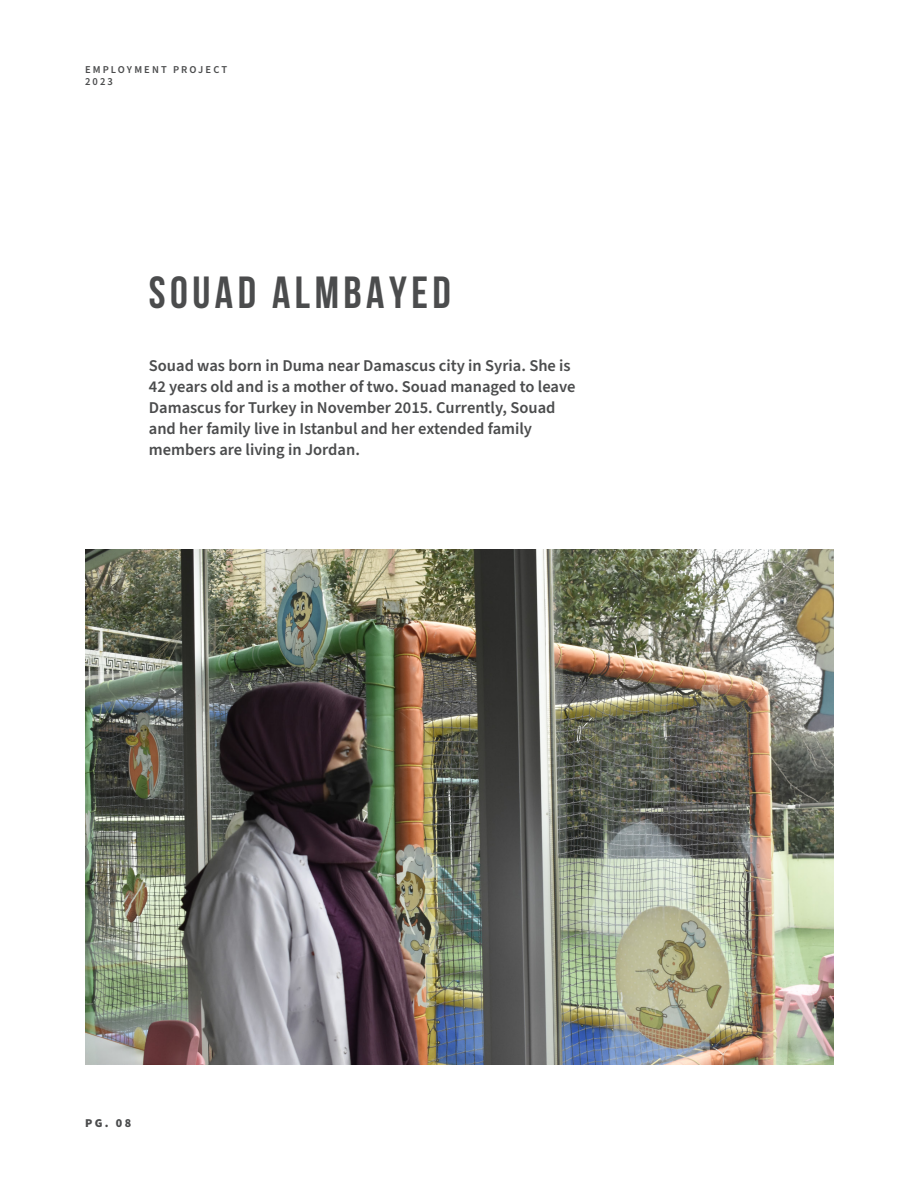
<style>
.page{position:relative;width:918px;height:1188px;background:#fff}
.page>*{position:absolute;margin:0;border:0;box-sizing:border-box;transform-origin:0 0}
.Small_Title{font:700 45px "Bebas Neue";letter-spacing:.1em;color:#4b4c4d}
.Leading{font:600 16.5px/21px "Source Sans Pro";color:#4b4c4d}
.t1{font:900 12px "Source Sans Pro";color:#4b4c4d}
.t2{font:600 10.5px/12px "Source Sans Pro";letter-spacing:.2em;color:#4b4c4d}
</style>
<div class="page">
<img style="left:85px;top:550px;width:748px;height:514px">
<p class="t2" style="left:85px;top:64px;width:144px">EMPLOYMENT PROJECT<br>2023</p>
<p class="Small_Title" style="left:149px;top:268px;width:303px">SOUAD ALMBAYED</p>
<p class="Leading" style="left:149px;top:356px;width:428px">Souad was born in Duma near Damascus city in Syria. She is 42 years old and is a mother of two. Souad managed to leave Damascus for Turkey in November 2015. Currently, Souad and her family live in Istanbul and her extended family members are living in Jordan.</p>
<p class="t1" style="left:85px;top:1115px;width:48px">PG. 08</p>
</div>
